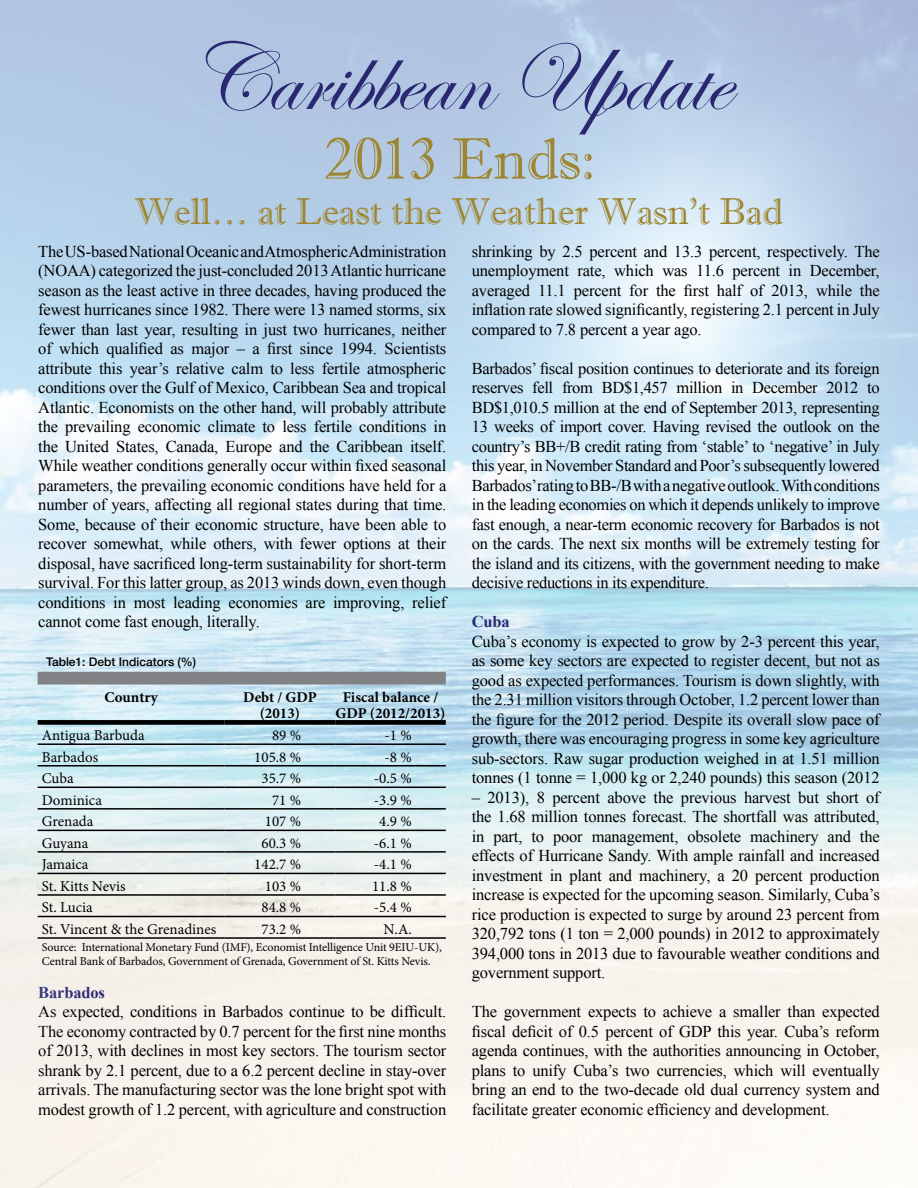
<style>
.page{position:relative;width:918px;height:1188px;background:#fff}
.page>*{position:absolute;margin:0;border:0;box-sizing:border-box;transform-origin:0 0}
.t1{font:97.65px "Edwardian Script ITC";color:#292871}
.t2{font:58.5px "Imprint MT Shadow";color:#9e852f}
.t3{font:37.5px "Imprint MT Shadow";color:#9e852f}
.t4{font:16.5px/19.5px "Times New Roman";letter-spacing:-.01em;color:#000;text-align:justify}
.t5{font:700 16.5px "Times New Roman";letter-spacing:-.01em;color:#292871}
.t6{font:15px "Minion Pro";color:#000}
.t7{font:700 15px/16.4px "Minion Pro";color:#000;text-align:center}
.t8{font:12px/13.5px "Minion Pro";letter-spacing:-.01em;color:#000}
.t9{font:500 12px "Helvetica Neue LT Pro";color:#000}
</style>
<div class="page">
<img style="left:0;top:640px;width:1px;height:21px">
<svg style="left:0;top:661px;width:103px;height:527px;background:#e9eeed"></svg>
<svg style="left:38px;top:672px;width:408px;height:13px;background:#828589"></svg>
<hr style="left:38px;top:743px;width:187px;height:2px;background:#000">
<hr style="left:225px;top:743px;width:110px;height:2px;background:#000">
<hr style="left:335px;top:743px;width:111px;height:2px;background:#000">
<hr style="left:38px;top:765px;width:187px;height:2px;background:#000">
<hr style="left:225px;top:765px;width:110px;height:2px;background:#000">
<hr style="left:335px;top:765px;width:111px;height:2px;background:#000">
<hr style="left:38px;top:787px;width:187px;height:1px;background:#000">
<hr style="left:225px;top:787px;width:110px;height:1px;background:#000">
<hr style="left:335px;top:787px;width:111px;height:1px;background:#000">
<hr style="left:38px;top:808px;width:187px;height:2px;background:#000">
<hr style="left:225px;top:808px;width:110px;height:2px;background:#000">
<hr style="left:335px;top:808px;width:111px;height:2px;background:#000">
<hr style="left:38px;top:830px;width:187px;height:1px;background:#000">
<hr style="left:225px;top:830px;width:110px;height:1px;background:#000">
<hr style="left:335px;top:830px;width:111px;height:1px;background:#000">
<hr style="left:38px;top:851px;width:187px;height:2px;background:#000">
<hr style="left:225px;top:851px;width:110px;height:2px;background:#000">
<hr style="left:335px;top:851px;width:111px;height:2px;background:#000">
<hr style="left:38px;top:873px;width:187px;height:1px;background:#000">
<hr style="left:225px;top:873px;width:110px;height:1px;background:#000">
<hr style="left:335px;top:873px;width:111px;height:1px;background:#000">
<hr style="left:38px;top:894px;width:187px;height:2px;background:#000">
<hr style="left:225px;top:894px;width:110px;height:2px;background:#000">
<hr style="left:335px;top:894px;width:111px;height:2px;background:#000">
<hr style="left:38px;top:916px;width:187px;height:1px;background:#000">
<hr style="left:225px;top:916px;width:110px;height:1px;background:#000">
<hr style="left:335px;top:916px;width:111px;height:1px;background:#000">
<hr style="left:38px;top:937px;width:187px;height:2px;background:#000">
<hr style="left:225px;top:937px;width:110px;height:2px;background:#000">
<hr style="left:335px;top:937px;width:111px;height:2px;background:#000">
<div style="left:38px;top:720px;width:187px;height:5px;background:#000"></div>
<div style="left:225px;top:720px;width:110px;height:5px;background:#000"></div>
<div style="left:335px;top:720px;width:111px;height:5px;background:#000"></div>
<h1 class="t1" style="left:189px;top:25px;width:542px">Caribbean Update</h1>
<h2 class="t2" style="left:323px;top:124px;width:273px">2013 Ends:</h2>
<h3 class="t3" style="left:135px;top:189px;width:650px">Well… at Least the Weather Wasn’t Bad</h3>
<p class="t4" style="left:38px;top:241px;width:410px">The US-based National Oceanic and Atmospheric Administration (NOAA) categorized the just-concluded 2013 Atlantic hurricane season as the least active in three decades, having produced the fewest hurricanes since 1982. There were 13 named storms, six fewer than last year, resulting in just two hurricanes, neither of which qualified as major – a first since 1994. Scientists attribute this year’s relative calm to less fertile atmospheric conditions over the Gulf of Mexico, Caribbean Sea and tropical Atlantic. Economists on the other hand, will probably attribute the prevailing economic climate to less fertile conditions in the United States, Canada, Europe and the Caribbean itself.<br>While weather conditions generally occur within fixed seasonal parameters, the prevailing economic conditions have held for a number of years, affecting all regional states during that time.<br>Some, because of their economic structure, have been able to recover somewhat, while others, with fewer options at their disposal, have sacrificed long-term sustainability for short-term survival. For this latter group, as 2013 winds down, even though conditions in most leading economies are improving, relief cannot come fast enough, literally.</p>
<p class="t9" style="left:46px;top:654px;width:152px">Table1: Debt Indicators (%)</p>
<p class="t7" style="left:104px;top:689px;width:55px">Country</p>
<p class="t7" style="left:243px;top:689px;width:75px">Debt / GDP (2013)</p>
<p class="t7" style="left:336px;top:689px;width:111px">Fiscal balance /<br>GDP (2012/2013)</p>
<p class="t6" style="left:42px;top:725px;width:104px">Antigua Barbuda</p>
<p class="t6" style="left:272px;top:725px;width:31px">89 %</p>
<p class="t6" style="left:385px;top:725px;width:29px">-1 %</p>
<p class="t6" style="left:42px;top:747px;width:58px">Barbados</p>
<p class="t6" style="left:254px;top:747px;width:48px">105.8 %</p>
<p class="t6" style="left:385px;top:747px;width:29px">-8 %</p>
<p class="t6" style="left:42px;top:768px;width:33px">Cuba</p>
<p class="t6" style="left:261px;top:768px;width:41px">35.7 %</p>
<p class="t6" style="left:374px;top:768px;width:39px">-0.5 %</p>
<p class="t6" style="left:42px;top:790px;width:62px">Dominica</p>
<p class="t6" style="left:272px;top:790px;width:31px">71 %</p>
<p class="t6" style="left:374px;top:790px;width:39px">-3.9 %</p>
<p class="t6" style="left:42px;top:811px;width:53px">Grenada</p>
<p class="t6" style="left:265px;top:811px;width:38px">107 %</p>
<p class="t6" style="left:379px;top:811px;width:34px">4.9 %</p>
<p class="t6" style="left:42px;top:833px;width:48px">Guyana</p>
<p class="t6" style="left:261px;top:833px;width:41px">60.3 %</p>
<p class="t6" style="left:374px;top:833px;width:39px">-6.1 %</p>
<p class="t6" style="left:42px;top:854px;width:48px">Jamaica</p>
<p class="t6" style="left:254px;top:854px;width:48px">142.7 %</p>
<p class="t6" style="left:374px;top:854px;width:39px">-4.1 %</p>
<p class="t6" style="left:42px;top:876px;width:85px">St. Kitts Nevis</p>
<p class="t6" style="left:265px;top:876px;width:38px">103 %</p>
<p class="t6" style="left:372px;top:876px;width:41px">11.8 %</p>
<p class="t6" style="left:42px;top:897px;width:53px">St. Lucia</p>
<p class="t6" style="left:261px;top:897px;width:41px">84.8 %</p>
<p class="t6" style="left:374px;top:897px;width:39px">-5.4 %</p>
<p class="t6" style="left:42px;top:919px;width:176px">St. Vincent &amp; the Grenadines</p>
<p class="t6" style="left:261px;top:919px;width:41px">73.2 %</p>
<p class="t6" style="left:383px;top:919px;width:30px">N.A.</p>
<p class="t8" style="left:42px;top:940px;width:401px">Source: International Monetary Fund (IMF), Economist Intelligence Unit 9EIU-UK),<br>Central Bank of Barbados, Government of Grenada, Government of St. Kitts Nevis.</p>
<p class="t5" style="left:38px;top:981px;width:68px">Barbados</p>
<p class="t4" style="left:38px;top:1002px;width:410px">As expected, conditions in Barbados continue to be difficult.<br>The economy contracted by 0.7 percent for the first nine months of 2013, with declines in most key sectors. The tourism sector shrank by 2.1 percent, due to a 6.2 percent decline in stay-over arrivals. The manufacturing sector was the lone bright spot with modest growth of 1.2 percent, with agriculture and construction</p>
<p class="t4" style="left:472px;top:241px;width:410px">shrinking by 2.5 percent and 13.3 percent, respectively. The unemployment rate, which was 11.6 percent in December, averaged 11.1 percent for the first half of 2013, while the inflation rate slowed significantly, registering 2.1 percent in July compared to 7.8 percent a year ago.</p>
<p class="t4" style="left:472px;top:358px;width:410px">Barbados’ fiscal position continues to deteriorate and its foreign reserves fell from BD$1,457 million in December 2012 to BD$1,010.5 million at the end of September 2013, representing 13 weeks of import cover. Having revised the outlook on the country’s BB+/B credit rating from ‘stable’ to ‘negative’ in July this year, in November Standard and Poor’s subsequently lowered Barbados’ rating to BB-/B with a negative outlook. With conditions in the leading economies on which it depends unlikely to improve fast enough, a near-term economic recovery for Barbados is not on the cards. The next six months will be extremely testing for the island and its citizens, with the government needing to make decisive reductions in its expenditure.</p>
<p class="t5" style="left:472px;top:610px;width:40px">Cuba</p>
<p class="t4" style="left:472px;top:631px;width:410px">Cuba’s economy is expected to grow by 2-3 percent this year, as some key sectors are expected to register decent, but not as good as expected performances. Tourism is down slightly, with the 2.31 million visitors through October, 1.2 percent lower than the figure for the 2012 period. Despite its overall slow pace of growth, there was encouraging progress in some key agriculture sub-sectors. Raw sugar production weighed in at 1.51 million tonnes (1 tonne = 1,000 kg or 2,240 pounds) this season (2012</p>
<p class="t4" style="left:472px;top:787px;width:410px">– 2013), 8 percent above the previous harvest but short of the 1.68 million tonnes forecast. The shortfall was attributed, in part, to poor management, obsolete machinery and the effects of Hurricane Sandy. With ample rainfall and increased investment in plant and machinery, a 20 percent production increase is expected for the upcoming season. Similarly, Cuba’s rice production is expected to surge by around 23 percent from 320,792 tons (1 ton = 2,000 pounds) in 2012 to approximately 394,000 tons in 2013 due to favourable weather conditions and government support.</p>
<p class="t4" style="left:472px;top:1002px;width:410px">The government expects to achieve a smaller than expected fiscal deficit of 0.5 percent of GDP this year. Cuba’s reform agenda continues, with the authorities announcing in October, plans to unify Cuba’s two currencies, which will eventually bring an end to the two-decade old dual currency system and facilitate greater economic efficiency and development.</p>
</div>
